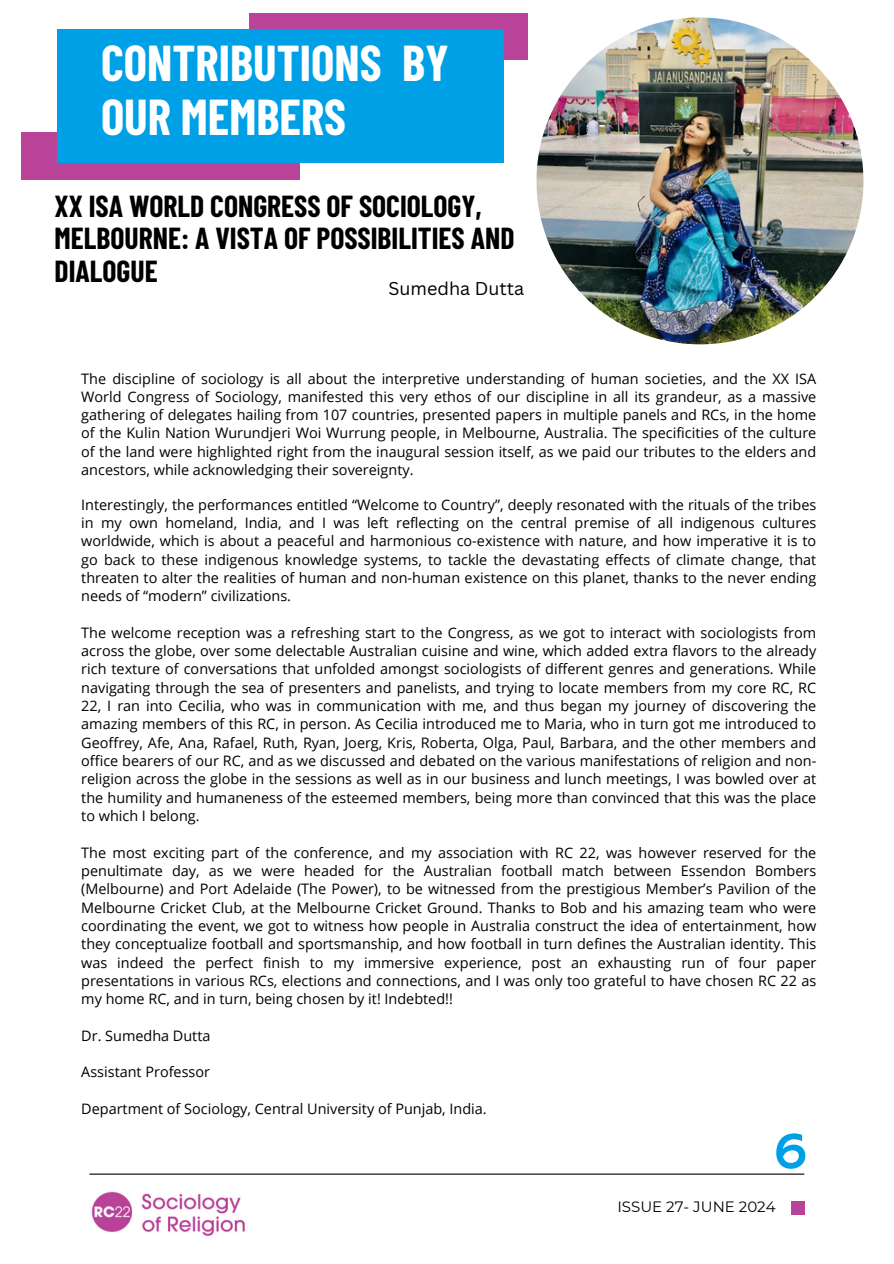
<style>
.page{position:relative;width:894px;height:1264px;background:#fff}
.page>*{position:absolute;margin:0;border:0;box-sizing:border-box;transform-origin:0 0}
.t1{font:52.5px "Hammersmith One";color:#00a0e6}
.t2{font:700 49.2px/54px "Barlow Condensed";color:#fff}
.t3{font:700 29.7px/32.7px "Barlow Condensed";color:#000}
.t4{font:18px "Canva Sans";color:#000}
.t5{font:15px "Montserrat";color:#000}
.t6{font:14.4px/18.3px "Open Sans";color:#000;text-align:justify}
</style>
<div class="page">
<img style="left:89px;top:1174px;width:169px;height:63px">
<hr style="left:89px;top:1173px;width:715px;height:1px;background:#000">
<div style="left:790px;top:1201px;width:14px;height:14px;background:#b94398"></div>
<div style="left:21px;top:132px;width:278px;height:48px;background:#b94499"></div>
<div style="left:249px;top:13px;width:278px;height:46px;background:#b94499"></div>
<div style="left:57px;top:30px;width:446px;height:133px;background:#00a0e6"></div>
<img style="left:536px;top:18px;width:327px;height:326px;border-radius:50%">
<p class="t2" style="left:101px;top:34px;width:349px">CONTRIBUTIONS BY<br>OUR MEMBERS</p>
<p class="t3" style="left:55px;top:188px;width:461px">XX ISA WORLD CONGRESS OF SOCIOLOGY,<br>MELBOURNE: A VISTA OF POSSIBILITIES AND<br>DIALOGUE</p>
<h4 class="t4" style="left:388px;top:275px;width:137px">Sumedha Dutta</h4>
<p class="t6" style="left:81px;top:369px;width:736px">The discipline of sociology is all about the interpretive understanding of human societies, and the XX ISA World Congress of Sociology, manifested this very ethos of our discipline in all its grandeur, as a massive gathering of delegates hailing from 107 countries, presented papers in multiple panels and RCs, in the home of the Kulin Nation Wurundjeri Woi Wurrung people, in Melbourne, Australia. The specificities of the culture of the land were highlighted right from the inaugural session itself, as we paid our tributes to the elders and ancestors, while acknowledging their sovereignty.</p>
<p class="t6" style="left:81px;top:495px;width:736px">Interestingly, the performances entitled “Welcome to Country”, deeply resonated with the rituals of the tribes in my own homeland, India, and I was left reflecting on the central premise of all indigenous cultures worldwide, which is about a peaceful and harmonious co-existence with nature, and how imperative it is to go back to these indigenous knowledge systems, to tackle the devastating effects of climate change, that threaten to alter the realities of human and non-human existence on this planet, thanks to the never ending needs of “modern” civilizations.</p>
<p class="t6" style="left:81px;top:623px;width:736px">The welcome reception was a refreshing start to the Congress, as we got to interact with sociologists from across the globe, over some delectable Australian cuisine and wine, which added extra flavors to the already rich texture of conversations that unfolded amongst sociologists of different genres and generations. While navigating through the sea of presenters and panelists, and trying to locate members from my core RC, RC 22, I ran into Cecilia, who was in communication with me, and thus began my journey of discovering the amazing members of this RC, in person. As Cecilia introduced me to Maria, who in turn got me introduced to Geoffrey, Afe, Ana, Rafael, Ruth, Ryan, Joerg, Kris, Roberta, Olga, Paul, Barbara, and the other members and office bearers of our RC, and as we discussed and debated on the various manifestations of religion and non&shy;religion across the globe in the sessions as well as in our business and lunch meetings, I was bowled over at the humility and humaneness of the esteemed members, being more than convinced that this was the place to which I belong.</p>
<p class="t6" style="left:81px;top:842px;width:736px">The most exciting part of the conference, and my association with RC 22, was however reserved for the penultimate day, as we were headed for the Australian football match between Essendon Bombers (Melbourne) and Port Adelaide (The Power), to be witnessed from the prestigious Member’s Pavilion of the Melbourne Cricket Club, at the Melbourne Cricket Ground. Thanks to Bob and his amazing team who were coordinating the event, we got to witness how people in Australia construct the idea of entertainment, how they conceptualize football and sportsmanship, and how football in turn defines the Australian identity. This was indeed the perfect finish to my immersive experience, post an exhausting run of four paper presentations in various RCs, elections and connections, and I was only too grateful to have chosen RC 22 as my home RC, and in turn, being chosen by it! Indebted!!</p>
<p class="t6" style="left:81px;top:1026px;width:131px">Dr. Sumedha Dutta</p>
<p class="t6" style="left:81px;top:1062px;width:130px">Assistant Professor</p>
<p class="t6" style="left:81px;top:1099px;width:407px">Department of Sociology, Central University of Punjab, India.</p>
<p class="t1" style="left:773px;top:1120px;width:36px">6</p>
<h3 class="t5" style="left:617px;top:1197px;width:160px">ISSUE 27- JUNE 2024</h3>
</div>
